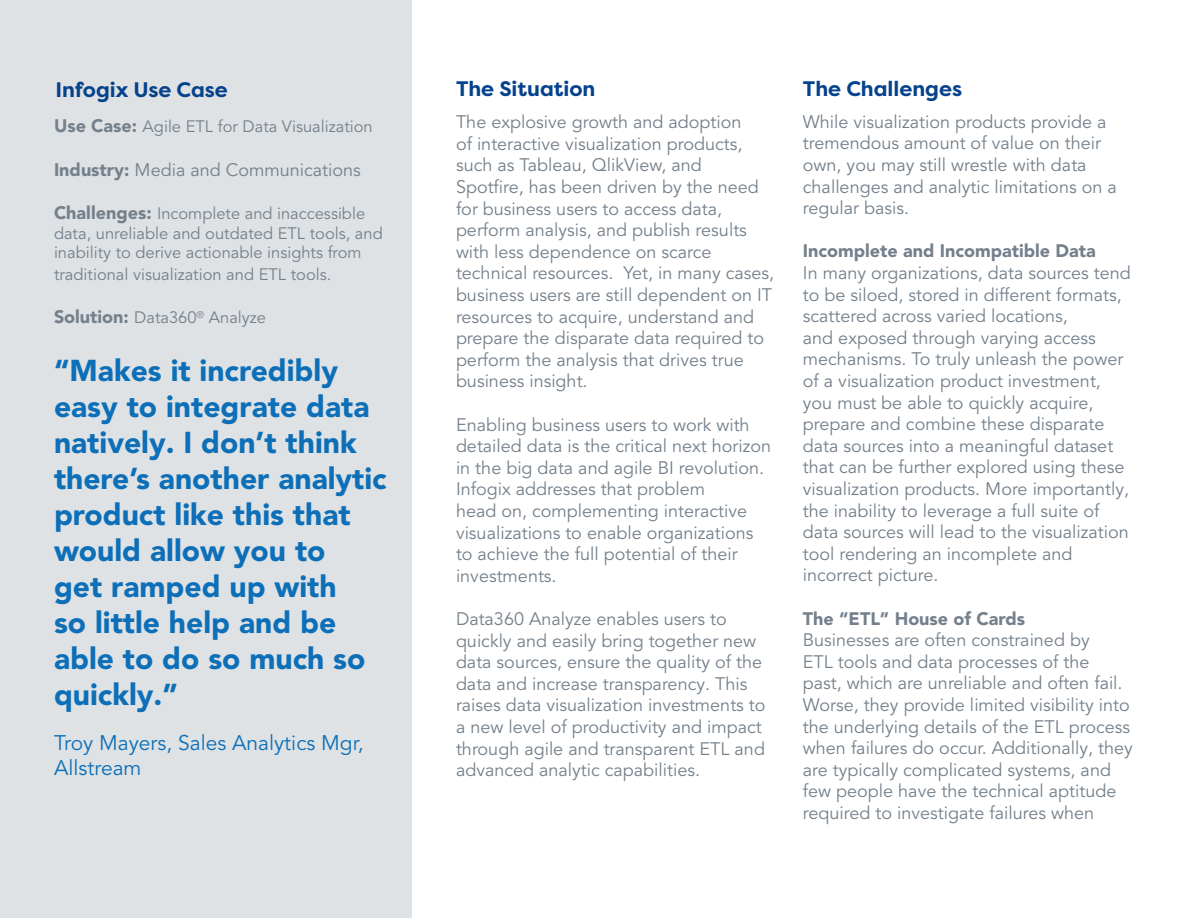
<style>
.page{position:relative;width:1188px;height:918px;background:#fff}
.page>*{position:absolute;margin:0;border:0;box-sizing:border-box;transform-origin:0 0}
.Paragraph_Style_1{font:900 30px/36px "Avenir LT Pro";color:#0c6fb8}
.t1{font:700 21px "Filson Pro";color:#05428c}
.Paragraph_Style_1-2{font:21px/25.2px "Avenir LT Pro";color:#0c6fb8}
.t2{font:18px/21.6px "Avenir LT Pro";color:#74808b}
.t3{font:900 18px "Avenir LT Pro";color:#74808b}
.t4{font:16.5px/19.8px "Avenir LT Pro";color:#74808b}
.s1{font-weight:900;font-size:18px}
.s2{font-weight:900}
</style>
<div class="page">
<div style="left:0;top:0;width:411px;height:918px;background:#dfe2e4"></div>
<p class="t1" style="left:55px;top:76px;width:174px">Infogix Use Case</p>
<p class="t1" style="left:456px;top:75px;width:141px">The Situation</p>
<p class="t2" style="left:456px;top:111px;width:320px">The explosive growth and adoption<br>of interactive visualization products, such as Tableau, QlikView, and Spotfire, has been driven by the need for business users to access data, perform analysis, and publish results with less dependence on scarce technical resources. Yet, in many cases, business users are still dependent on IT resources to acquire, understand and prepare the disparate data required to perform the analysis that drives true business insight.</p>
<p class="t2" style="left:456px;top:414px;width:317px">Enabling business users to work with detailed data is the critical next horizon in the big data and agile BI revolution.<br>Infogix addresses that problem<br>head on, complementing interactive visualizations to enable organizations to achieve the full potential of their investments.</p>
<p class="t2" style="left:456px;top:608px;width:311px">Data360 Analyze enables users to quickly and easily bring together new data sources, ensure the quality of the data and increase transparency. This raises data visualization investments to a new level of productivity and impact through agile and transparent ETL and advanced analytic capabilities.</p>
<p class="t4" style="left:54px;top:117px;width:320px"><span class="s1">Use Case:</span> Agile ETL for Data Visualization</p>
<p class="t2" style="left:54px;top:159px;width:308px"><span class="s2">Industry:</span> Media and Communications</p>
<p class="t4" style="left:54px;top:204px;width:330px"><span class="s1">Challenges:</span> Incomplete and inaccessible data, unreliable and outdated ETL tools, and inability to derive actionable insights from</p>
<p class="t4" style="left:54px;top:265px;width:279px">traditional visualization and ETL tools.</p>
<p class="t4" style="left:54px;top:308px;width:214px"><span class="s1">Solution:</span> Data360<sup>®</sup> Analyze</p>
<p class="Paragraph_Style_1" style="left:54px;top:352px;width:334px">“Makes it incredibly easy to integrate data natively. I don’t think there’s another analytic product like this that would allow you to<br>get ramped up with<br>so little help and be able to do so much so quickly.”</p>
<p class="Paragraph_Style_1-2" style="left:54px;top:730px;width:311px">Troy Mayers, Sales Analytics Mgr,<br>Allstream</p>
<p class="t1" style="left:803px;top:75px;width:161px">The Challenges</p>
<p class="t2" style="left:803px;top:111px;width:315px">While visualization products provide a tremendous amount of value on their own, you may still wrestle with data challenges and analytic limitations on a regular basis.</p>
<p class="t3" style="left:803px;top:240px;width:294px">Incomplete and Incompatible Data</p>
<p class="t2" style="left:803px;top:262px;width:329px">In many organizations, data sources tend to be siloed, stored in different formats, scattered across varied locations,<br>and exposed through varying access mechanisms. To truly unleash the power of a visualization product investment, you must be able to quickly acquire, prepare and combine these disparate data sources into a meaningful dataset that can be further explored using these visualization products. More importantly, the inability to leverage a full suite of data sources will lead to the visualization tool rendering an incomplete and incorrect picture.</p>
<p class="t3" style="left:803px;top:607px;width:224px">The “ETL” House of Cards</p>
<p class="t2" style="left:803px;top:629px;width:331px">Businesses are often constrained by<br>ETL tools and data processes of the past, which are unreliable and often fail.<br>Worse, they provide limited visibility into the underlying details of the ETL process when failures do occur. Additionally, they are typically complicated systems, and few people have the technical aptitude required to investigate failures when</p>
</div>
